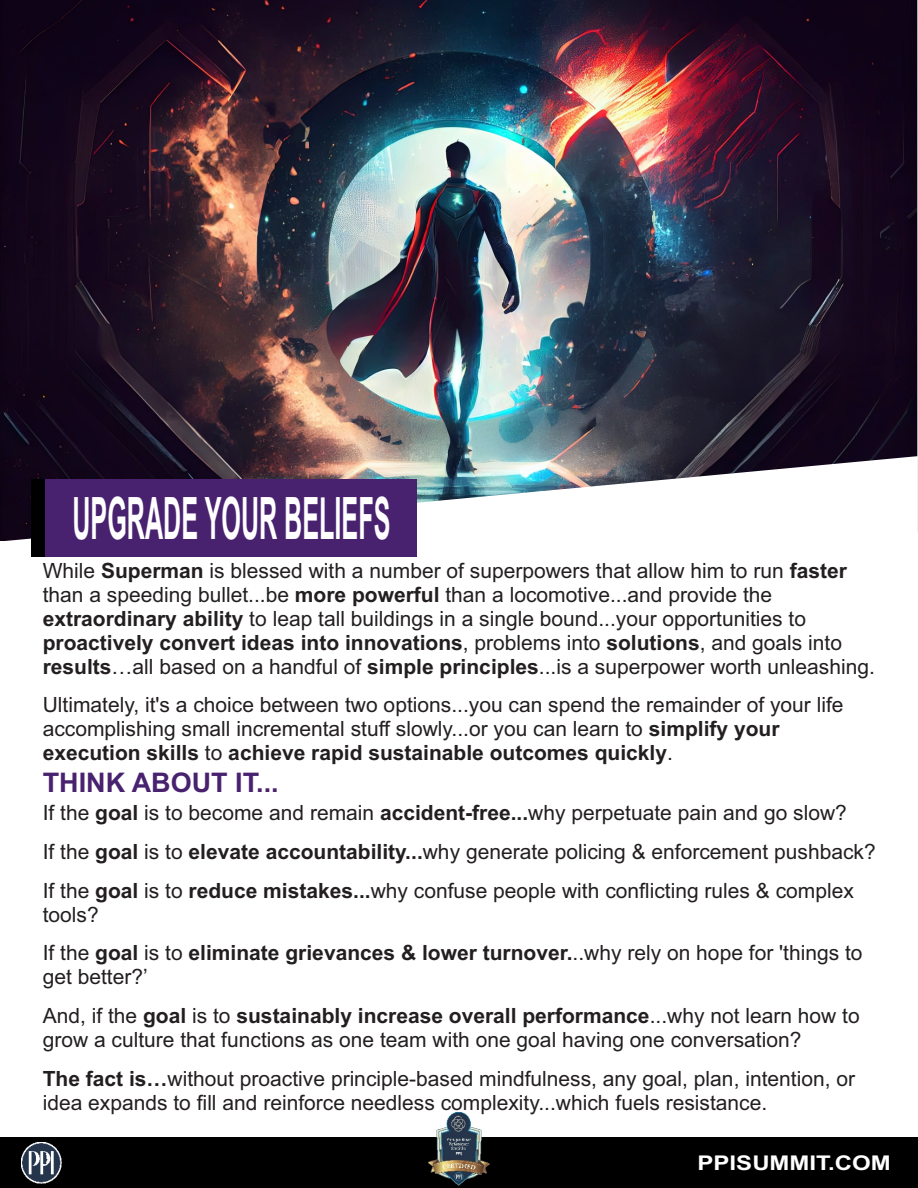
<style>
.page{position:relative;width:918px;height:1188px;background:#fff}
.page>*{position:absolute;margin:0;border:0;box-sizing:border-box;transform-origin:0 0}
.t1{font:700 58.65px "Arial";color:#fff;scale:.43 1}
.t2{font:700 27px "Arial";color:#48216f}
.t3{font:21px/24px "Arial";color:#231f20}
.t4{font:700 20.25px "Arial";color:#fff;scale:1.18 1}
.s1{font-weight:700}
</style>
<div class="page">
<div style="left:0;top:1137px;width:918px;height:51px;background:#000"></div>
<img style="left:22px;top:1143px;width:40px;height:40px">
<img style="left:429px;top:1113px;width:60px;height:73px">
<img style="left:0;top:0;width:916px;height:540px">
<img style="left:2px;top:456px;width:916px;height:85px">
<div style="left:31px;top:479px;width:312px;height:77px;background:#000"></div>
<div style="left:45px;top:479px;width:372px;height:77px;background:#48216f"></div>
<h1 class="t1" style="left:72px;top:496px;width:741px">UPGRADE YOUR BELIEFS</h1>
<p class="t3" style="left:43px;top:560px;width:834px">While <span class="s1">Superman</span> is blessed with a number of superpowers that allow him to run <span class="s1">faster </span>than a speeding bullet...be <span class="s1">more powerful</span> than a locomotive...and provide the <span class="s1">extraordinary ability</span> to leap tall buildings in a single bound...your opportunities to <span class="s1">proactively convert ideas into innovations</span>, problems into <span class="s1">solutions</span>, and goals into <span class="s1">results</span>…all based on a handful of <span class="s1">simple principles</span>...is a superpower worth unleashing.</p>
<p class="t3" style="left:43px;top:695px;width:802px">Ultimately, it's a choice between two options...you can spend the remainder of your life accomplishing small incremental stuff slowly...or you can learn to <span class="s1">simplify your execution skills</span> to <span class="s1">achieve rapid sustainable outcomes quickly</span>.</p>
<p class="t2" style="left:43px;top:772px;width:237px">THINK ABOUT IT...</p>
<p class="t3" style="left:43px;top:795px;width:834px;line-height:38.8px">If the <span class="s1">goal</span> is to become and remain <span class="s1">accident-free...</span>why perpetuate pain and go slow?<br>If the <span class="s1">goal</span> is to <span class="s1">elevate accountability...</span>why generate policing &amp; enforcement pushback?<br>If the <span class="s1">goal</span> is to <span class="s1">reduce mistakes...</span>why confuse people with conflicting rules &amp; complex</p>
<p class="t3" style="left:43px;top:897px;width:821px;line-height:38.8px">tools?<br>If the <span class="s1">goal</span> is to <span class="s1">eliminate grievances &amp; lower turnover.</span>..why rely on hope for 'things to</p>
<p class="t3" style="left:43px;top:960px;width:819px;line-height:38.8px">get better?’<br>And, if the <span class="s1">goal</span> is to <span class="s1">sustainably increase overall performance</span>...why not learn how to</p>
<p class="t3" style="left:43px;top:1022px;width:814px;line-height:38.8px">grow a culture that functions as one team with one goal having one conversation?<br><span class="s1">The fact is…</span>without proactive principle-based mindfulness, any goal, plan, intention, or</p>
<p class="t3" style="left:43px;top:1093px;width:726px">idea expands to fill and reinforce needless complexity...which fuels resistance.</p>
<p class="t4" style="left:698px;top:1156px;width:165px">PPISUMMIT.COM</p>
</div>
